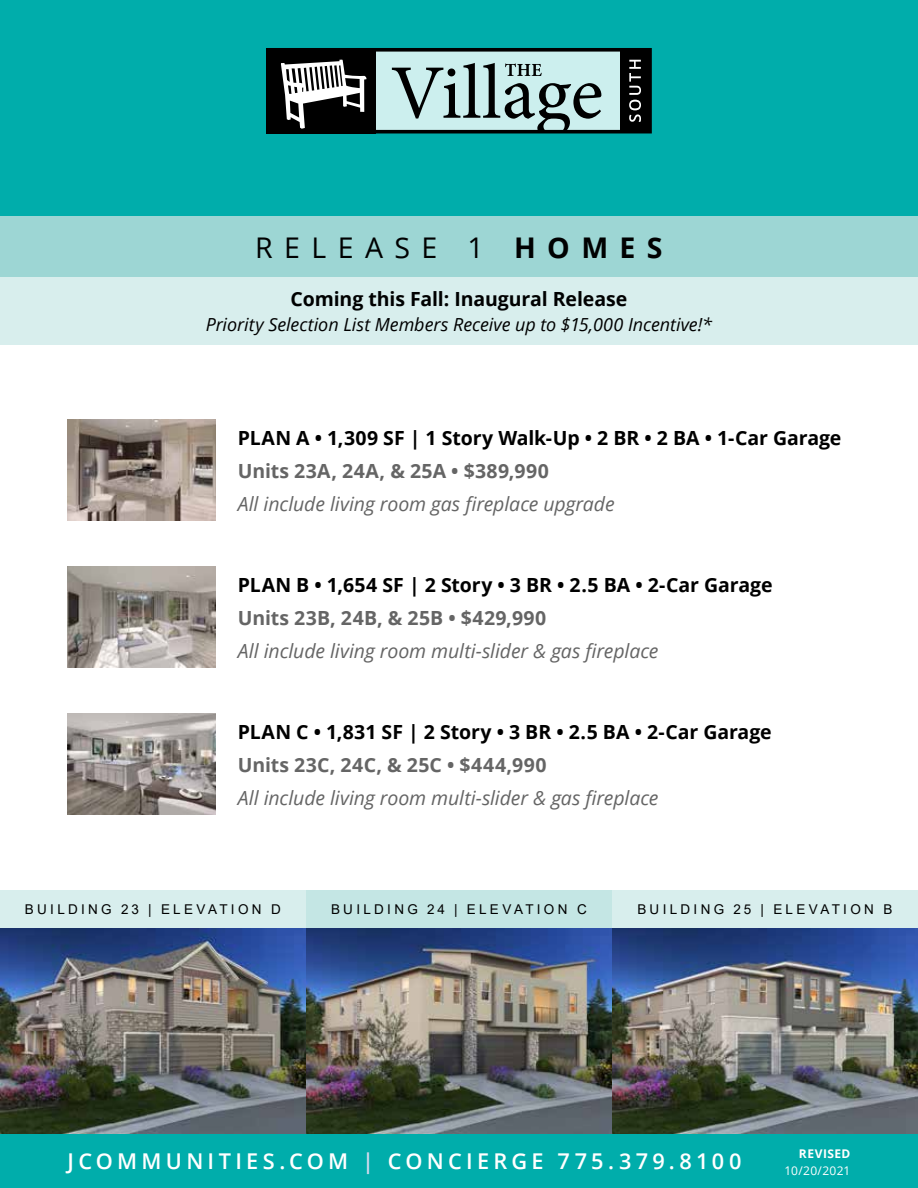
<style>
.page{position:relative;width:918px;height:1188px;background:#fff}
.page>*{position:absolute;margin:0;border:0;box-sizing:border-box;transform-origin:0 0}
.t1{font:28.5px "Open Sans";letter-spacing:.4em;color:#000101}
.t2{font:600 21.75px "Open Sans";letter-spacing:.195em;color:#fff}
.t3{font:700 19.5px "Open Sans";letter-spacing:-.005em;color:#000}
.t4{font:italic 19.5px "Open Sans";letter-spacing:-.005em;color:#656565}
.t5{font:700 19.5px "Open Sans";letter-spacing:.015em;color:#656565}
.t6{font:700 19.5px "Open Sans";letter-spacing:-.005em;color:#000101}
.t7{font:italic 18px "Open Sans";letter-spacing:-.005em;color:#000}
.t8{font:13.5px "Arial";letter-spacing:.245em;color:#000101}
.t9{font:12px "Open Sans";letter-spacing:.015em;color:#fff}
.t10{font:700 12px "Open Sans";letter-spacing:.04em;color:#fff}
.s1{font-weight:700}
.s2{color:#d4daef}
</style>
<div class="page">
<div style="left:0;top:0;width:918px;height:256px;background:#00adab"></div>
<div style="left:268px;top:50px;width:382px;height:82px;background:#ccefee"></div>
<div style="left:266px;top:48px;width:386px;height:85px;border:4px solid #000"></div>
<div style="left:266px;top:48px;width:110px;height:86px;background:#000"></div>
<svg style="left:392px;top:63px;width:209px;height:68px"></svg>
<div style="left:621px;top:50px;width:28px;height:82px;background:#000"></div>
<svg style="left:629px;top:60px;width:12px;height:62px"></svg>
<svg style="left:281px;top:60px;width:86px;height:69px"></svg>
<div style="left:0;top:216px;width:918px;height:61px;background:#9dd6d4"></div>
<div style="left:0;top:1134px;width:918px;height:54px;background:#00adab"></div>
<img style="left:68px;top:420px;width:147px;height:101px">
<img style="left:68px;top:714px;width:147px;height:101px">
<img style="left:68px;top:567px;width:147px;height:101px">
<img style="left:0;top:927px;width:918px;height:207px">
<div style="left:0;top:890px;width:306px;height:37px;background:#d8eeed"></div>
<div style="left:612px;top:890px;width:306px;height:37px;background:#d8eeed"></div>
<div style="left:306px;top:890px;width:306px;height:37px;background:#c4e6e4"></div>
<div style="left:0;top:277px;width:918px;height:68px;background:#d8eeed"></div>
<h1 class="t1" style="left:255px;top:228px;width:409px">RELEASE 1 <span class="s1">HOMES</span></h1>
<p class="t6" style="left:291px;top:285px;width:338px">Coming this Fall: Inaugural Release</p>
<p class="t7" style="left:206px;top:312px;width:508px">Priority Selection List Members Receive up to $15,000 Incentive!*</p>
<p class="t3" style="left:238px;top:424px;width:605px">PLAN A • 1,309 SF | 1 Story Walk-Up • 2 BR • 2 BA • 1-Car Garage</p>
<p class="t5" style="left:238px;top:457px;width:313px">Units 23A, 24A, &amp; 25A • $389,990</p>
<p class="t4" style="left:238px;top:490px;width:378px">All include living room gas fireplace upgrade</p>
<p class="t3" style="left:238px;top:571px;width:536px">PLAN B • 1,654 SF | 2 Story • 3 BR • 2.5 BA • 2-Car Garage</p>
<p class="t5" style="left:238px;top:604px;width:310px">Units 23B, 24B, &amp; 25B • $429,990</p>
<p class="t4" style="left:238px;top:637px;width:422px">All include living room multi-slider &amp; gas fireplace</p>
<p class="t3" style="left:238px;top:718px;width:536px">PLAN C • 1,831 SF | 2 Story • 3 BR • 2.5 BA • 2-Car Garage</p>
<p class="t5" style="left:238px;top:751px;width:310px">Units 23C, 24C, &amp; 25C • $444,990</p>
<p class="t4" style="left:238px;top:784px;width:422px">All include living room multi-slider &amp; gas fireplace</p>
<p class="t8" style="left:25px;top:900px;width:258px">BUILDING 23 | ELEVATION D</p>
<p class="t8" style="left:331px;top:900px;width:257px">BUILDING 24 | ELEVATION C</p>
<p class="t8" style="left:637px;top:900px;width:257px">BUILDING 25 | ELEVATION B</p>
<p class="t2" style="left:68px;top:1147px;width:676px">JCOMMUNITIES.COM <span class="s2">|</span> CONCIERGE 775.379.8100</p>
<p class="t10" style="left:799px;top:1145px;width:53px">REVISED</p>
<p class="t9" style="left:785px;top:1162px;width:67px">10/20/2021</p>
</div>
